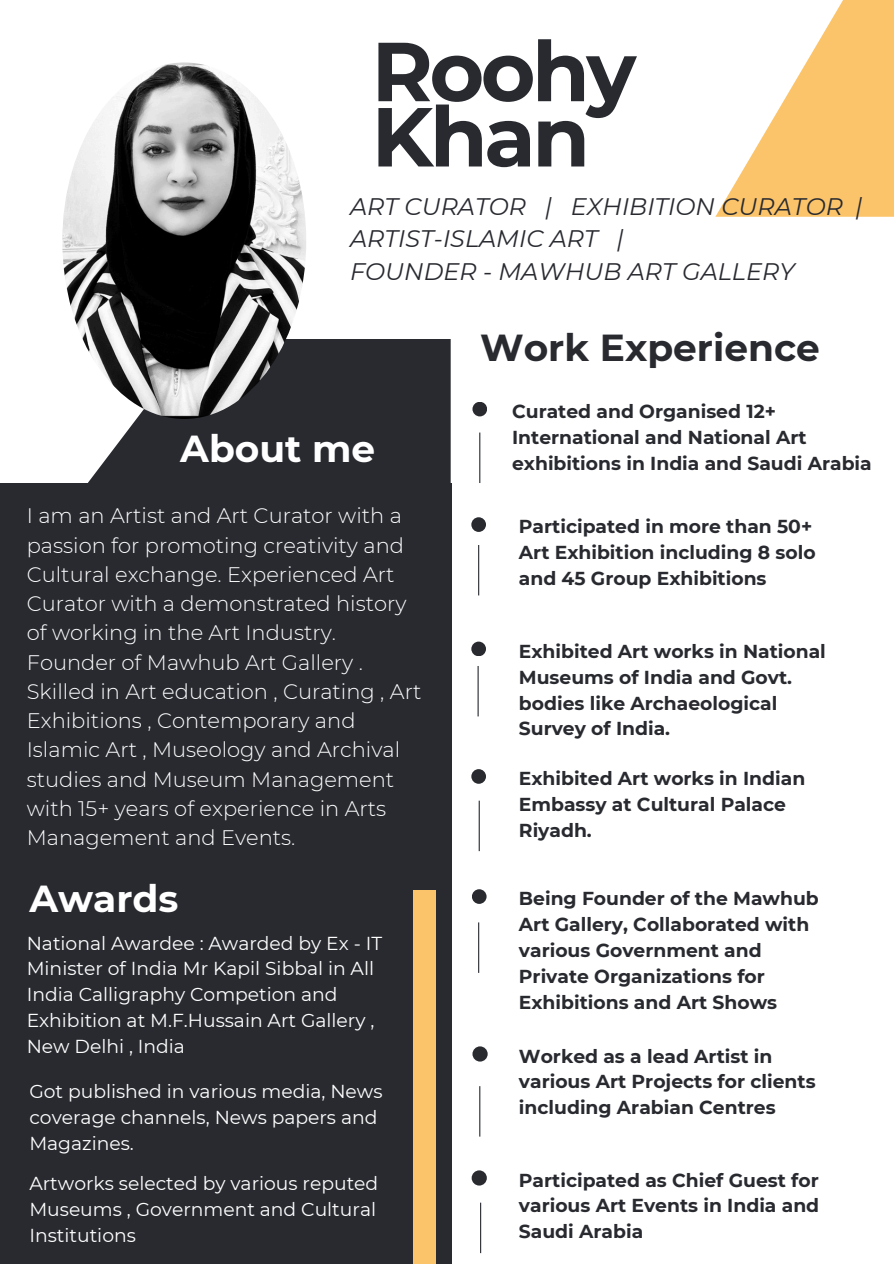
<style>
.page{position:relative;width:894px;height:1264px;background:#fff}
.page>*{position:absolute;margin:0;border:0;box-sizing:border-box;transform-origin:0 0}
.t1{font:700 83.4px/65.2px "Montserrat";letter-spacing:-.04em;color:#282a30}
.t2{font:700 37.5px "Montserrat";color:#282a30}
.t3{font:700 37.5px "Montserrat";color:#fff}
.t4{font:italic 23.85px/32.7px "Montserrat";color:#282a30}
.t5{font:300 21px/29.2px "Montserrat";color:#fff}
.t6{font:700 18.75px/25.8px "Montserrat";color:#282a30}
.t7{font:18.75px/25.8px "Montserrat";color:#fff}
</style>
<div class="page">
<div style="left:0;top:483px;width:451px;height:780px;background:#282a30"></div>
<div style="left:413px;top:890px;width:22px;height:373px;background:#fcc46a"></div>
<svg style="left:88px;top:339px;width:362px;height:144px;background:#393b41"></svg>
<svg style="left:715px;top:0;width:178px;height:217px;fill:#fcc46a"></svg>
<img style="left:62px;top:62px;width:244px;height:357px;border-radius:50%">
<div style="left:472px;top:402px;width:15px;height:14px;background:#282a30;border-radius:50%"></div>
<div style="left:471px;top:641px;width:15px;height:15px;background:#282a30;border-radius:50%"></div>
<div style="left:471px;top:769px;width:15px;height:14px;background:#282a30;border-radius:50%"></div>
<div style="left:471px;top:517px;width:15px;height:15px;background:#282a30;border-radius:50%"></div>
<hr style="left:479px;top:432px;width:1px;height:51px;background:#282a30">
<hr style="left:478px;top:545px;width:1px;height:50px;background:#282a30">
<hr style="left:477px;top:666px;width:1px;height:50px;background:#282a30">
<hr style="left:478px;top:800px;width:1px;height:51px;background:#282a30">
<div style="left:472px;top:889px;width:14px;height:14px;background:#282a30;border-radius:50%"></div>
<hr style="left:478px;top:922px;width:1px;height:50px;background:#282a30">
<div style="left:472px;top:1046px;width:15px;height:15px;background:#282a30;border-radius:50%"></div>
<hr style="left:479px;top:1086px;width:1px;height:50px;background:#282a30">
<div style="left:471px;top:1170px;width:15px;height:15px;background:#282a30;border-radius:50%"></div>
<hr style="left:480px;top:1202px;width:1px;height:51px;background:#282a30">
<h1 class="t1" style="left:371px;top:39px;width:266px">Roohy<br>Khan</h1>
<h3 class="t4" style="left:350px;top:190px;width:514px">ART CURATOR | EXHIBITION CURATOR |<br>ARTIST-ISLAMIC ART |<br>FOUNDER - MAWHUB ART GALLERY</h3>
<p class="t3" style="left:180px;top:425px;width:196px">About me</p>
<p class="t2" style="left:480px;top:324px;width:341px">Work Experience</p>
<h4 class="t6" style="left:512px;top:398px;width:361px">Curated and Organised 12+<br>International and National Art exhibitions in India and Saudi Arabia</h4>
<h2 class="t5" style="left:27px;top:501px;width:396px">I am an Artist and Art Curator with a passion for promoting creativity and Cultural exchange. Experienced Art Curator with a demonstrated history of working in the Art Industry.<br>Founder of Mawhub Art Gallery .<br>Skilled in Art education , Curating , Art Exhibitions , Contemporary and Islamic Art , Museology and Archival studies and Museum Management with 15+ years of experience in Arts Management and Events.</h2>
<h2 class="t3" style="left:29px;top:876px;width:151px">Awards</h2>
<p class="t6" style="left:518px;top:514px;width:298px">Participated in more than 50+<br>Art Exhibition including 8 solo and 45 Group Exhibitions</p>
<h2 class="t6" style="left:518px;top:638px;width:308px">Exhibited Art works in National<br>Museums of India and Govt. bodies like Archaeological<br>Survey of India.</h2>
<p class="t6" style="left:518px;top:765px;width:288px">Exhibited Art works in Indian<br>Embassy at Cultural Palace<br>Riyadh.</p>
<p class="t6" style="left:518px;top:885px;width:301px">Being Founder of the Mawhub<br>Art Gallery, Collaborated with various Government and<br>Private Organizations for<br>Exhibitions and Art Shows</p>
<h5 class="t6" style="left:518px;top:1042px;width:298px">Worked as a lead Artist in various Art Projects for clients including Arabian Centres</h5>
<p class="t7" style="left:27px;top:929px;width:357px">National Awardee : Awarded by Ex - IT<br>Minister of India Mr Kapil Sibbal in All<br>India Calligraphy Competion and<br>Exhibition at M.F.Hussain Art Gallery ,<br>New Delhi , India</p>
<h5 class="t7" style="left:29px;top:1078px;width:354px">Got published in various media, News coverage channels, News papers and<br>Magazines.</h5>
<p class="t7" style="left:29px;top:1170px;width:350px">Artworks selected by various reputed<br>Museums , Government and Cultural<br>Institutions</p>
<h5 class="t6" style="left:518px;top:1166px;width:302px;text-align:justify">Participated as Chief Guest for various Art Events in India and Saudi Arabia</h5>
</div>
